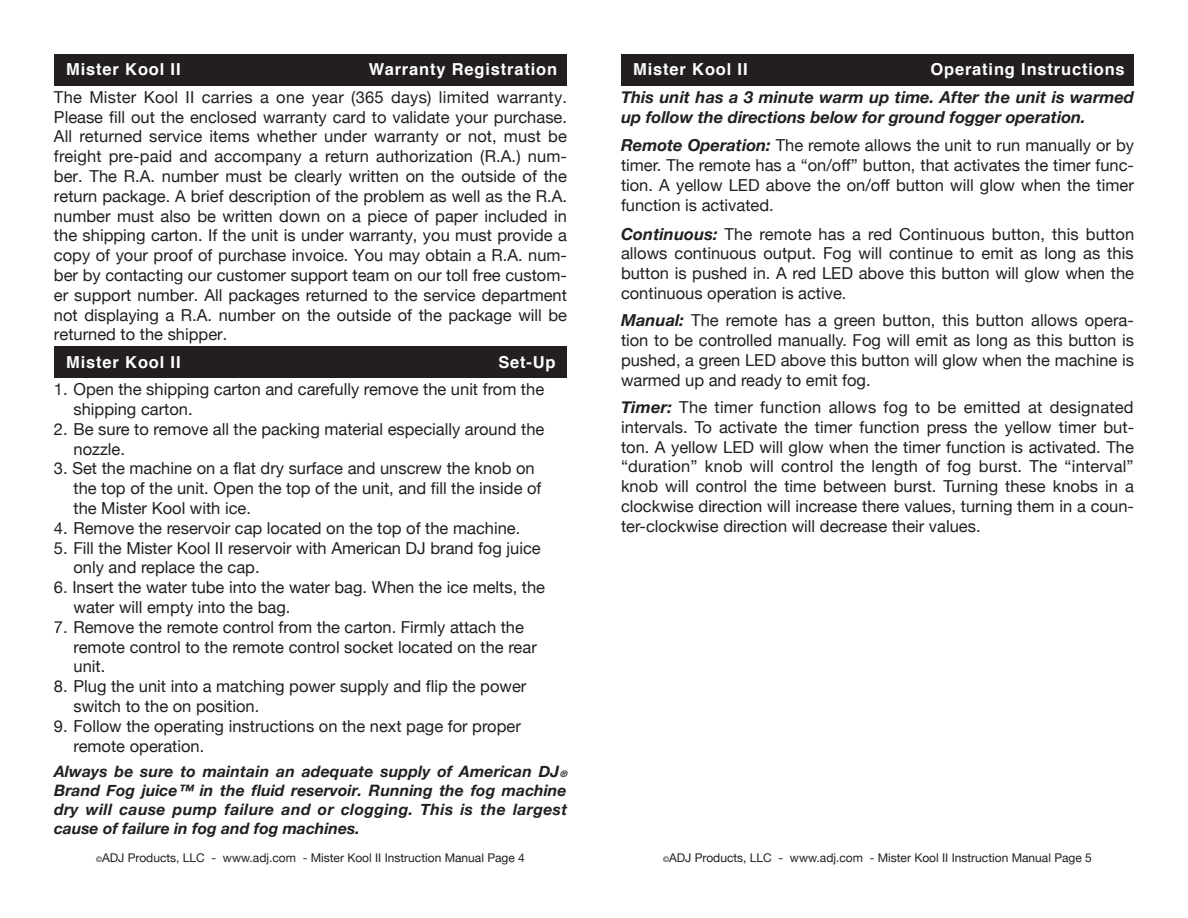
<style>
.page{position:relative;width:1188px;height:918px;background:#fff}
.page>*{position:absolute;margin:0;border:0;box-sizing:border-box;transform-origin:0 0}
.t1{font:16.5px/19.8px "Helvetica Neue";color:#231f20}
.t2{font:italic 700 16.5px/19.8px "Helvetica Neue";color:#231f20}
.t3{font:700 16.5px "Helvetica";letter-spacing:.05em;color:#fff}
.t4{font:italic 700 15.75px/18.9px "Helvetica Neue";color:#231f20;text-align:justify}
.t5{font:12px "Helvetica Neue";color:#231f20}
.s1{font-size:9px}
.s2{font-size:7.5px}
.s3{font-weight:700;font-style:italic}
</style>
<div class="page">
<div style="left:54px;top:346px;width:513px;height:32px;background:#231f20"></div>
<div style="left:54px;top:54px;width:513px;height:32px;background:#231f20"></div>
<div style="left:621px;top:54px;width:513px;height:31px;background:#231f20"></div>
<p class="t3" style="left:66px;top:56px;width:116px">Mister Kool II</p>
<p class="t3" style="left:369px;top:56px;width:190px">Warranty Registration</p>
<p class="t3" style="left:633px;top:56px;width:116px">Mister Kool II</p>
<p class="t3" style="left:931px;top:56px;width:196px">Operating Instructions</p>
<p class="t1" style="left:54px;top:88px;width:515px;text-align:justify">The Mister Kool II carries a one year (365 days) limited warranty.<br>Please fill out the enclosed warranty card to validate your purchase.<br>All returned service items whether under warranty or not, must be freight pre-paid and accompany a return authorization (R.A.) num&shy;ber. The R.A. number must be clearly written on the outside of the return package. A brief description of the problem as well as the R.A. number must also be written down on a piece of paper included in the shipping carton. If the unit is under warranty, you must provide a copy of your proof of purchase invoice. You may obtain a R.A. num&shy;ber by contacting our customer support team on our toll free custom&shy;er support number. All packages returned to the service department not displaying a R.A. number on the outside of the package will be returned to the shipper.</p>
<p class="t3" style="left:66px;top:349px;width:116px">Mister Kool II</p>
<p class="t3" style="left:498px;top:349px;width:59px">Set-Up</p>
<p class="t1" style="left:74px;top:380px;width:472px;text-indent:-20px">1. Open the shipping carton and carefully remove the unit from the shipping carton.</p>
<p class="t1" style="left:74px;top:420px;width:472px;text-indent:-20px">2. Be sure to remove all the packing material especially around the nozzle.</p>
<p class="t1" style="left:74px;top:460px;width:469px;text-indent:-20px">3. Set the machine on a flat dry surface and unscrew the knob on the top of the unit. Open the top of the unit, and fill the inside of the Mister Kool with ice.</p>
<p class="t1" style="left:54px;top:519px;width:468px">4. Remove the reservoir cap located on the top of the machine.</p>
<p class="t1" style="left:74px;top:539px;width:469px;text-indent:-20px">5. Fill the Mister Kool II reservoir with American DJ brand fog juice only and replace the cap.</p>
<p class="t1" style="left:74px;top:578px;width:473px;text-indent:-20px">6. Insert the water tube into the water bag. When the ice melts, the water will empty into the bag.</p>
<p class="t1" style="left:74px;top:618px;width:465px;text-indent:-20px">7. Remove the remote control from the carton. Firmly attach the remote control to the remote control socket located on the rear unit.</p>
<p class="t1" style="left:74px;top:677px;width:454px;text-indent:-20px">8. Plug the unit into a matching power supply and flip the power switch to the on position.</p>
<p class="t1" style="left:74px;top:717px;width:449px;text-indent:-20px">9. Follow the operating instructions on the next page for proper remote operation.</p>
<p class="t4" style="left:54px;top:763px;width:515px">Always be sure to maintain an adequate supply of American DJ<span class="s1">® </span>Brand Fog juice™ in the fluid reservoir. Running the fog machine dry will cause pump failure and or clogging. This is the largest cause of failure in fog and fog machines.</p>
<p class="t5" style="left:96px;top:849px;width:430px"><span class="s2">©</span>ADJ Products, LLC - www.adj.com - Mister Kool II Instruction Manual Page 4</p>
<p class="t2" style="left:621px;top:87px;width:515px">This unit has a 3 minute warm up time. After the unit is warmed up follow the directions below for ground fogger operation.</p>
<p class="t1" style="left:621px;top:137px;width:515px;text-align:justify"><span class="s3">Remote Operation:</span> The remote allows the unit to run manually or by timer. The remote has a “on/off” button, that activates the timer func&shy;tion. A yellow LED above the on/off button will glow when the timer function is activated.</p>
<p class="t1" style="left:621px;top:225px;width:515px;text-align:justify"><span class="s3">Continuous:</span> The remote has a red Continuous button, this button allows continuous output. Fog will continue to emit as long as this button is pushed in. A red LED above this button will glow when the continuous operation is active.</p>
<p class="t1" style="left:621px;top:311px;width:514px;text-align:justify"><span class="s3">Manual:</span> The remote has a green button, this button allows opera&shy;tion to be controlled manually. Fog will emit as long as this button is pushed, a green LED above this button will glow when the machine is warmed up and ready to emit fog.</p>
<p class="t1" style="left:621px;top:398px;width:515px;text-align:justify"><span class="s3">Timer:</span> The timer function allows fog to be emitted at designated intervals. To activate the timer function press the yellow timer but&shy;ton. A yellow LED will glow when the timer function is activated. The “duration” knob will control the length of fog burst. The “interval” knob will control the time between burst. Turning these knobs in a clockwise direction will increase there values, turning them in a coun&shy;ter-clockwise direction will decrease their values.</p>
<p class="t5" style="left:663px;top:849px;width:430px"><span class="s2">©</span>ADJ Products, LLC - www.adj.com - Mister Kool II Instruction Manual Page 5</p>
</div>
